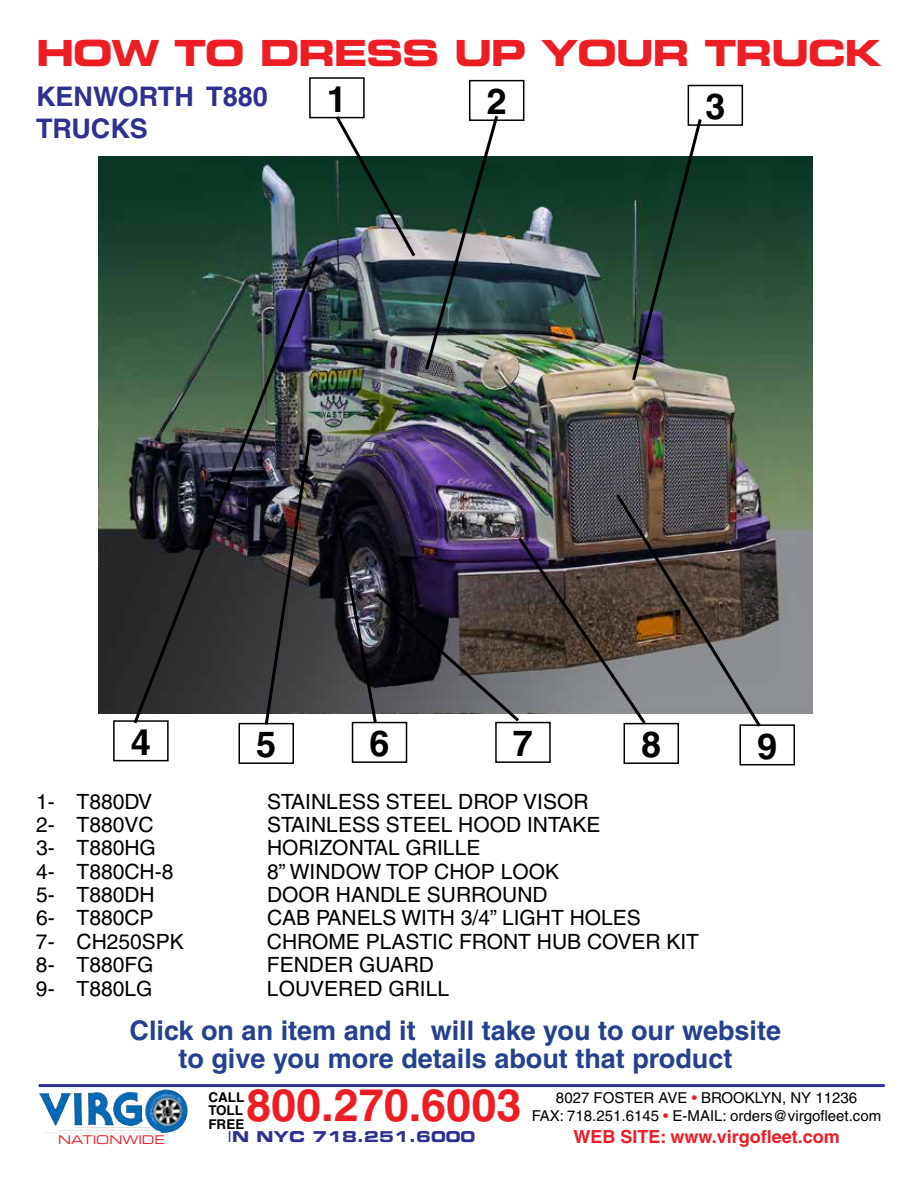
<style>
.page{position:relative;width:918px;height:1188px;background:#fff}
.page>*{position:absolute;margin:0;border:0;box-sizing:border-box;transform-origin:0 0}
.t1{font:700 45px "Helvetica";color:#ed1d24}
.t2{font:36px "Eurostile Bold Extended Two";letter-spacing:-.04em;color:#ed1d24}
.t3{font:700 36px "Helvetica";color:#000}
.t4{font:700 27px/28.5px "Helvetica";color:#25408f;text-align:center}
.t5{font:700 27px/32.4px "Helvetica";color:#2e3092}
.t6{font:21px "Helvetica";color:#000}
.t7{font:700 18px "Helvetica";color:#ed1d24}
.t8{font:15px/18px "Helvetica";color:#000;text-align:center}
.t9{font:15px "Eurostile Bold Extended Two";color:#2e3092}
.t10{font:700 13.5px/13.5px "Helvetica";color:#000;text-align:justify}
.t11{font:12px "Eurostile Extended Two";color:#ed1d24}
.s1{font-family:"Eurostile Extended Two"}
.s2{color:#ed1d24}
</style>
<div class="page">
<div style="left:688px;top:85px;width:55px;height:41px;border:2px solid #000"></div>
<div style="left:113px;top:720px;width:56px;height:41px;border:2px solid #000"></div>
<div style="left:239px;top:723px;width:55px;height:41px;border:2px solid #000"></div>
<div style="left:352px;top:722px;width:55px;height:41px;border:2px solid #000"></div>
<div style="left:495px;top:722px;width:56px;height:41px;border:2px solid #000"></div>
<div style="left:624px;top:723px;width:55px;height:41px;border:2px solid #000"></div>
<div style="left:739px;top:724px;width:56px;height:41px;border:2px solid #000"></div>
<div style="left:309px;top:77px;width:56px;height:41px;border:2px solid #000"></div>
<div style="left:469px;top:80px;width:55px;height:41px;border:2px solid #000"></div>
<img style="left:44px;top:1089px;width:144px;height:45px">
<hr style="left:39px;top:1084px;width:846px;height:3px;background:#2e3092">
<img style="left:98px;top:156px;width:715px;height:557px">
<img style="left:333px;top:112px;width:167px;height:261px">
<svg style="left:630px;top:116px;width:74px;height:267px;background:#4a6357"></svg>
<img style="left:131px;top:252px;width:190px;height:475px">
<img style="left:263px;top:427px;width:51px;height:301px">
<img style="left:332px;top:491px;width:432px;height:239px">
<h2 class="t2" style="left:36px;top:27px;width:847px">HOW TO DRESS UP YOUR TRUCK</h2>
<p class="t5" style="left:36px;top:79px;width:233px">KENWORTH T880<br>TRUCKS</p>
<h2 class="t3" style="left:327px;top:77px;width:22px">1</h2>
<h2 class="t3" style="left:487px;top:80px;width:22px">2</h2>
<h2 class="t3" style="left:705px;top:85px;width:22px">3</h2>
<h2 class="t3" style="left:131px;top:720px;width:22px">4</h2>
<h2 class="t3" style="left:256px;top:723px;width:22px">5</h2>
<h2 class="t3" style="left:370px;top:722px;width:22px">6</h2>
<h2 class="t3" style="left:513px;top:722px;width:22px">7</h2>
<h2 class="t3" style="left:641px;top:723px;width:22px">8</h2>
<h2 class="t3" style="left:757px;top:724px;width:22px">9</h2>
<p class="t6" style="left:36px;top:789px;width:118px">1- T880DV</p>
<p class="t6" style="left:267px;top:789px;width:323px">STAINLESS STEEL DROP VISOR</p>
<p class="t6" style="left:36px;top:812px;width:119px">2- T880VC</p>
<p class="t6" style="left:267px;top:812px;width:335px">STAINLESS STEEL HOOD INTAKE</p>
<p class="t6" style="left:36px;top:836px;width:121px">3- T880HG</p>
<p class="t6" style="left:267px;top:836px;width:215px">HORIZONTAL GRILLE</p>
<p class="t6" style="left:36px;top:859px;width:139px">4- T880CH-8</p>
<p class="t6" style="left:267px;top:859px;width:294px">8” WINDOW TOP CHOP LOOK</p>
<p class="t6" style="left:36px;top:883px;width:120px">5- T880DH</p>
<p class="t6" style="left:267px;top:883px;width:282px">DOOR HANDLE SURROUND</p>
<p class="t6" style="left:36px;top:906px;width:119px">6- T880CP</p>
<p class="t6" style="left:267px;top:906px;width:63px">Cab panels</p>
<p class="t6" style="left:401px;top:906px;width:14px">with</p>
<p class="t6" style="left:461px;top:906px;width:55px">3/4” light</p>
<p class="t6" style="left:570px;top:906px;width:15px">holes</p>
<p class="t6" style="left:36px;top:929px;width:149px">7- CH250SPK</p>
<p class="t6" style="left:267px;top:929px;width:434px">CHROME PLASTIC FRONT HUB COVER KIT</p>
<p class="t6" style="left:36px;top:953px;width:119px">8- T880FG</p>
<p class="t6" style="left:267px;top:953px;width:169px">FENDER GUARD</p>
<p class="t6" style="left:36px;top:976px;width:118px">9- T880LG</p>
<p class="t6" style="left:267px;top:976px;width:184px">LOUVERED GRILL</p>
<p class="t4" style="left:130px;top:1015px;width:653px">Click on an item and it will take you to our website to give you more details about that product</p>
<p class="t11" style="left:58px;top:1132px;width:108px">NATIONWIDE</p>
<p class="t10" style="left:208px;top:1090px;width:38px">CALL TOLL FREE</p>
<h1 class="t1" style="left:246px;top:1078px;width:277px">800.270.6003</h1>
<p class="t9" style="left:228px;top:1126px;width:249px"><span class="s1">I</span>N NYC 718.251.6000</p>
<p class="t8" style="left:532px;top:1089px;width:351px">8027 FOSTER AVE <span class="s2">•</span> BROOKLYN, NY 11236<br>FAX: 718.251.6145 <span class="s2">•</span> E-MAIL: orders@virgofleet.com</p>
<p class="t7" style="left:573px;top:1125px;width:268px">WEB SITE: www.virgofleet.com</p>
</div>
